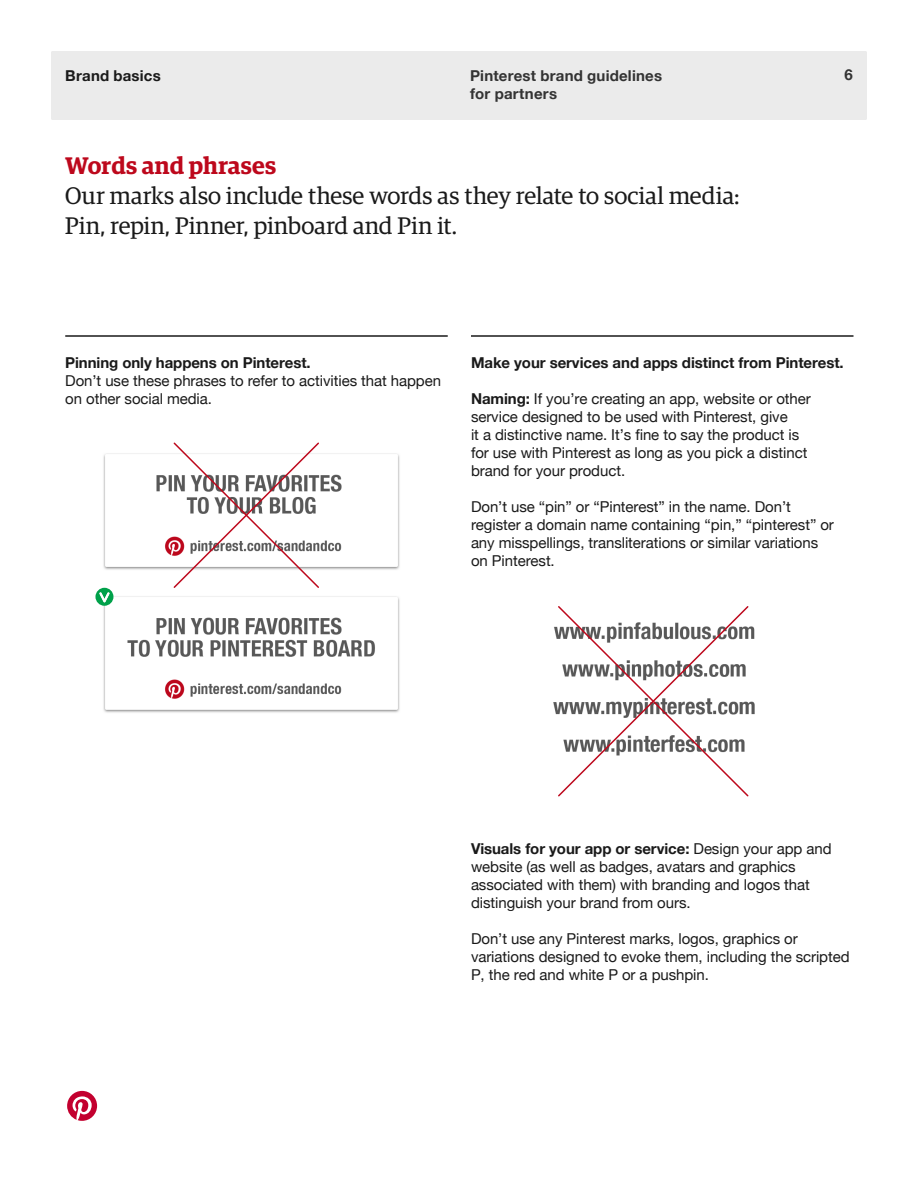
<style>
.page{position:relative;width:918px;height:1188px;background:#fff}
.page>*{position:absolute;margin:0;border:0;box-sizing:border-box;transform-origin:0 0}
.t1{font:24px/30px "Guardian Egyp";letter-spacing:.005em;color:#1a1a1a}
.t2{font:600 24px "Guardian Egyp";letter-spacing:.005em;color:#bd081c}
.t3{font:15px/18px "Helvetica Neue";letter-spacing:-.005em;color:#1a1a1a}
.t4{font:700 15px "Helvetica Neue";letter-spacing:-.005em;color:#1a1a1a}
.t5{font:700 15px/18px "Helvetica Neue";letter-spacing:.015em;color:#333}
.t6{font:700 15px "Helvetica Neue";letter-spacing:.015em;color:#1a1a1a}
.s1{font-weight:700}
</style>
<div class="page">
<div style="left:51px;top:51px;width:816px;height:69px;background:#ebebeb;border-radius:2px"></div>
<svg style="left:67px;top:1091px;width:30px;height:30px"></svg>
<hr style="left:65px;top:335px;width:383px;height:2px;background:#1a1a1a">
<hr style="left:471px;top:335px;width:383px;height:2px;background:#1a1a1a">
<img style="left:102px;top:453px;width:298px;height:260px">
<svg style="left:172px;top:442px;width:148px;height:147px"></svg>
<svg style="left:557px;top:606px;width:193px;height:191px"></svg>
<svg style="left:95px;top:588px;width:18px;height:18px"></svg>
<p class="t6" style="left:65px;top:64px;width:97px">Brand basics</p>
<p class="t5" style="left:470px;top:67px;width:193px">Pinterest brand guidelines for partners</p>
<p class="t5" style="left:844px;top:66px;width:10px">6</p>
<h1 class="t2" style="left:65px;top:148px;width:212px">Words and phrases</h1>
<h1 class="t1" style="left:65px;top:179px;width:676px">Our marks also include these words as they relate to social media:<br>Pin, repin, Pinner, pinboard and Pin it.</h1>
<p class="t4" style="left:65px;top:351px;width:247px">Pinning only happens on Pinterest.</p>
<p class="t3" style="left:65px;top:372px;width:377px">Don’t use these phrases to refer to activities that happen on other social media.</p>
<p class="t4" style="left:471px;top:351px;width:374px">Make your services and apps distinct from Pinterest.</p>
<p class="t3" style="left:471px;top:390px;width:341px"><span class="s1">Naming:</span> If you’re creating an app, website or other service designed to be used with Pinterest, give<br>it a distinctive name. It’s fine to say the product is for use with Pinterest as long as you pick a distinct brand for your product.</p>
<p class="t3" style="left:471px;top:498px;width:364px">Don’t use “pin” or “Pinterest” in the name. Don’t register a domain name containing “pin,” “pinterest” or any misspellings, transliterations or similar variations on Pinterest.</p>
<p class="t3" style="left:471px;top:840px;width:362px"><span class="s1">Visuals for your app or service:</span> Design your app and website (as well as badges, avatars and graphics associated with them) with branding and logos that distinguish your brand from ours.</p>
<p class="t3" style="left:471px;top:930px;width:380px">Don’t use any Pinterest marks, logos, graphics or variations designed to evoke them, including the scripted<br>P, the red and white P or a pushpin.</p>
</div>
